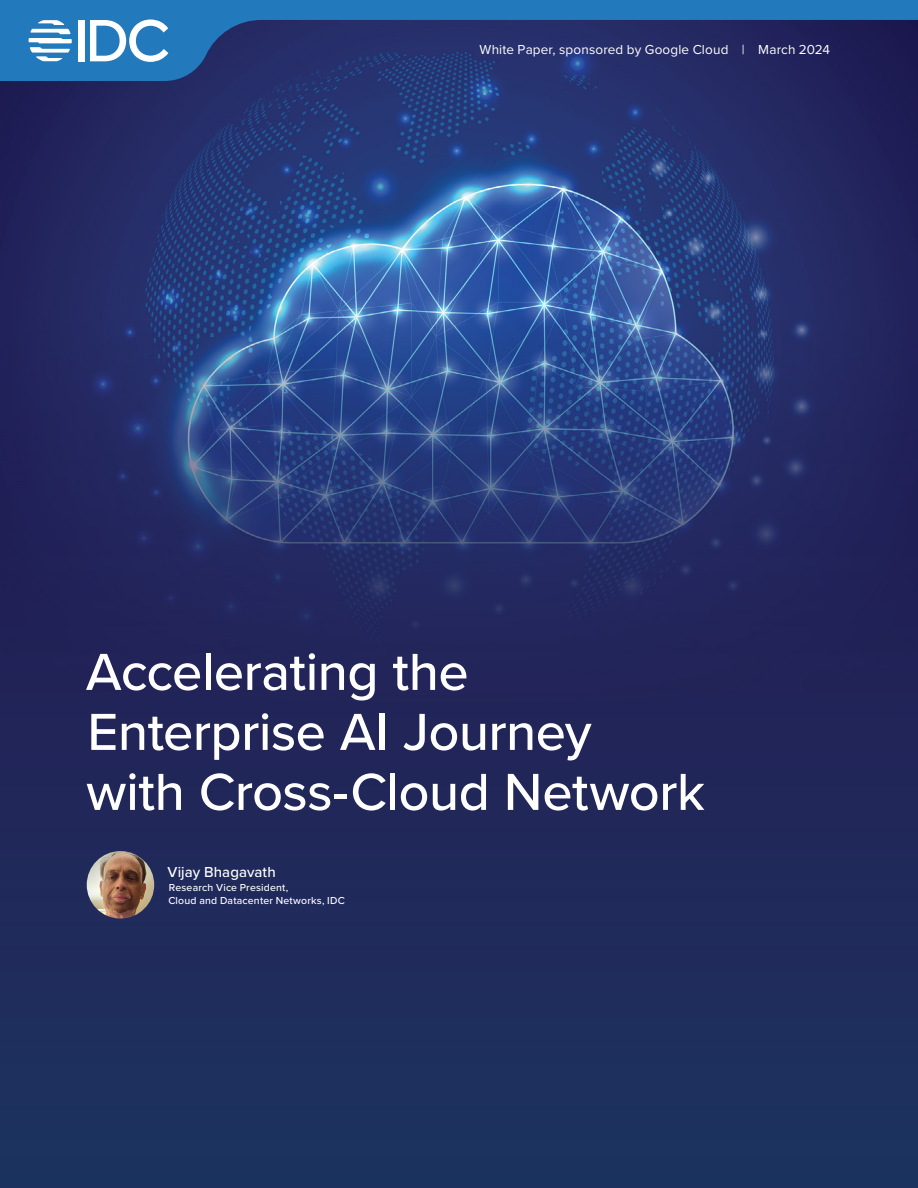
<style>
.page{position:relative;width:918px;height:1188px;background:#fff}
.page>*{position:absolute;margin:0;border:0;box-sizing:border-box;transform-origin:0 0}
.Title_H1__black{font:500 54px/60px "Proxima Nova";letter-spacing:-.01em;color:#fff}
.Analyst_Name__black{font:500 15px "Proxima Nova";letter-spacing:.005em;color:#fff}
.Asset___Sponsor___Date__black{font:13.5px "Proxima Nova";letter-spacing:.01em;color:#fff}
.Analyst_Title__black{font:500 10.5px/13.5px "Proxima Nova";letter-spacing:.02em;color:#fff}
</style>
<div class="page">
<img style="left:0;top:81px;width:918px;height:1107px">
<img style="left:87px;top:851px;width:67px;height:68px;border-radius:34px">
<svg style="left:0;top:0;width:918px;height:81px;background:#234885"></svg>
<div style="left:78px;top:20px;width:7px;height:41px;background:#fff"></div>
<svg style="left:90px;top:19px;width:78px;height:43px"></svg>
<svg style="left:29px;top:20px;width:43px;height:41px"></svg>
<p class="Asset___Sponsor___Date__black" style="left:480px;top:39px;width:352px">White Paper, sponsored by Google Cloud | March 2024</p>
<h1 class="Title_H1__black" style="left:86px;top:640px;width:621px">Accelerating the<br>Enterprise AI Journey<br>with Cross-Cloud Network</h1>
<p class="Analyst_Name__black" style="left:167px;top:861px;width:110px">Vijay Bhagavath</p>
<p class="Analyst_Title__black" style="left:168px;top:880px;width:178px">Research Vice President,<br>Cloud and Datacenter Networks, IDC</p>
</div>
